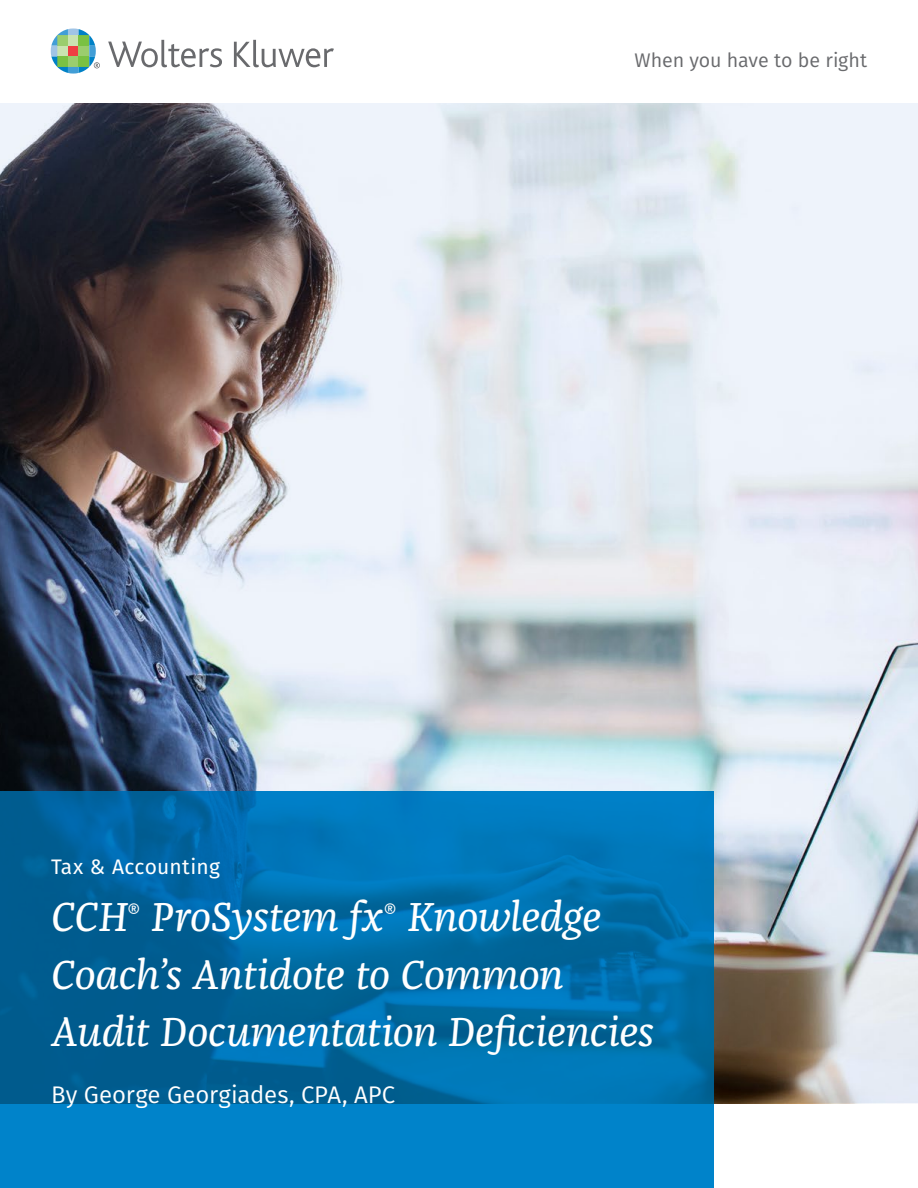
<style>
.page{position:relative;width:918px;height:1188px;background:#fff}
.page>*{position:absolute;margin:0;border:0;box-sizing:border-box;transform-origin:0 0}
.t1{font:italic 42px/57.4px "Franziska Pro";letter-spacing:-.01em;color:#fff}
.t2{font:24px "Fira Sans";color:#fff}
.t3{font:21px "Fira Sans";letter-spacing:.01em;color:#fff}
.Body_text{font:19.65px "Fira Sans";letter-spacing:-.005em;color:#696a6d}
</style>
<div class="page">
<img style="left:0;top:103px;width:918px;height:1000px">
<svg style="left:0;top:791px;width:714px;height:397px;background:#0070ad"></svg>
<svg style="left:108px;top:40px;width:114px;height:27px"></svg>
<svg style="left:234px;top:40px;width:100px;height:27px"></svg>
<svg style="left:51px;top:28px;width:49px;height:46px"></svg>
<p class="Body_text" style="left:635px;top:45px;width:234px">When you have to be right</p>
<p class="t3" style="left:51px;top:851px;width:170px">Tax &amp; Accounting</p>
<p class="t1" style="left:51px;top:888px;width:605px">CCH<sup>®</sup> ProSystem fx<sup>®</sup> Knowledge<br>Coach’s Antidote to Common<br>Audit Documentation Deficiencies</p>
<p class="t2" style="left:51px;top:1077px;width:346px">By George Georgiades, CPA, APC</p>
</div>
